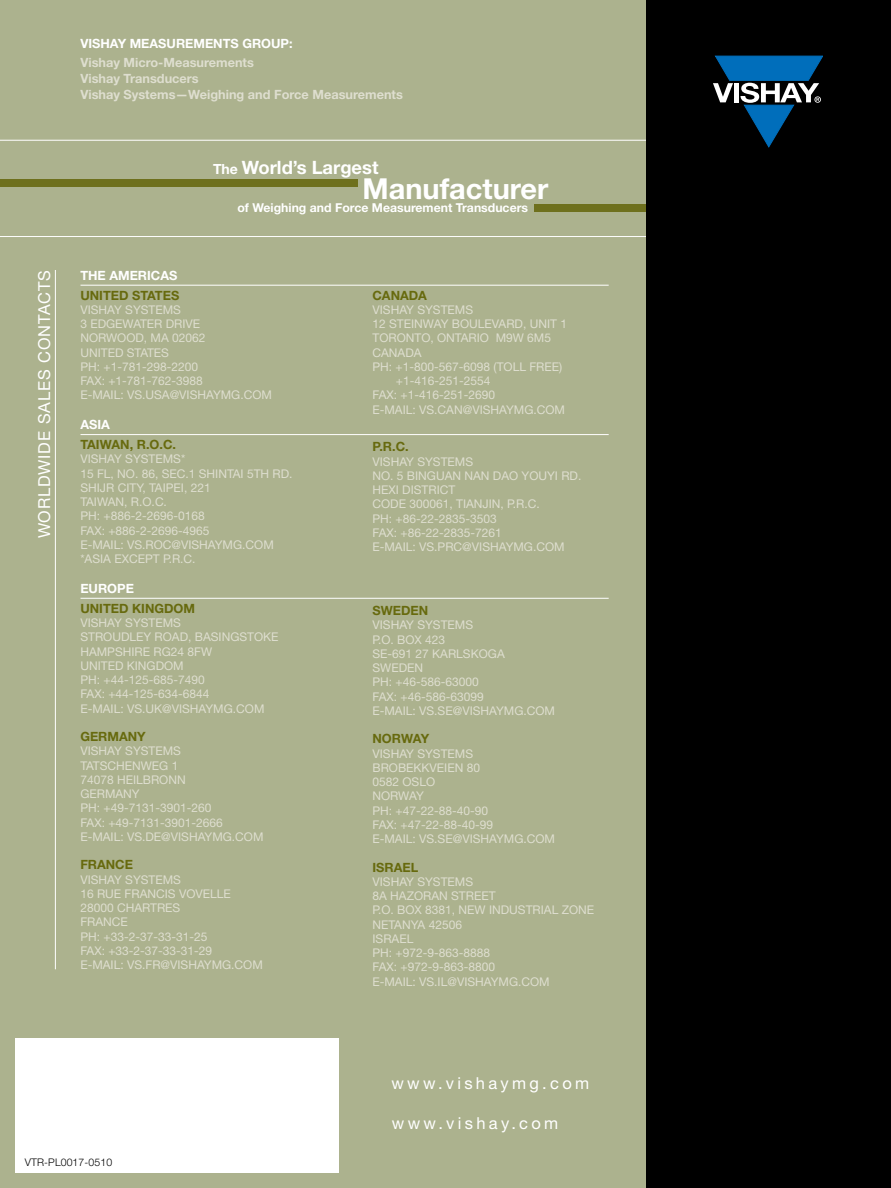
<style>
.page{position:relative;width:891px;height:1188px;background:#acb28e}
.page>*{position:absolute;margin:0;border:0;box-sizing:border-box;transform-origin:0 0}
.t1{font:700 28.95px "Helvetica Neue LT Std";color:#fff}
.t2{font:700 18.45px "Helvetica Neue LT Std";color:#fff}
.t3{font:16.5px "Helvetica Neue LT Std";letter-spacing:.2em;color:#fff}
.t4{font:16.5px "Helvetica Neue LT Std";letter-spacing:.05em;color:#fff}
.t5{font:700 12.75px/15.8px "Helvetica Neue LT Std";color:#dedecf}
.t6{font:700 12.75px "Helvetica Neue LT Std";color:#676a0e}
.t7{font:700 12.75px "Helvetica Neue LT Std";color:#fff}
.t8{font:700 12.3px "Helvetica Neue LT Std";color:#fff}
.t9{font:12px/14.2px "Helvetica Neue LT Std";color:#dedecf}
.t10{font:300 10.5px "Helvetica Neue LT Std";letter-spacing:.01em;color:#000}
.s1{font-size:14.1px}
</style>
<div class="page">
<div style="left:15px;top:1038px;width:324px;height:135px;background:#fff"></div>
<hr style="left:55px;top:270px;width:1px;height:699px;background:#fff">
<hr style="left:81px;top:285px;width:528px;height:1px;background:#fff">
<hr style="left:81px;top:434px;width:528px;height:1px;background:#fff">
<hr style="left:81px;top:598px;width:528px;height:1px;background:#fff">
<hr style="left:0;top:140px;width:671px;height:1px;background:#fff">
<hr style="left:0;top:236px;width:671px;height:1px;background:#fff">
<div style="left:0;top:179px;width:358px;height:7px;background:#6e701d"></div>
<div style="left:534px;top:204px;width:131px;height:8px;background:#6e701d"></div>
<div style="left:646px;top:0;width:245px;height:1188px;background:#000"></div>
<svg style="left:713px;top:56px;width:110px;height:91px"></svg>
<p class="t7" style="left:80px;top:36px;width:214px">VISHAY MEASUREMENTS GROUP:</p>
<p class="t5" style="left:80px;top:54px;width:324px">Vishay Micro-Measurements<br>Vishay Transducers<br>Vishay Systems—Weighing and Force Measurements</p>
<h3 class="t4" style="left:34px;top:538px;width:270px;rotate:-90deg">WORLDWIDE SALES CONTACTS</h3>
<h2 class="t2" style="left:213px;top:156px;width:167px"><span class="s1">The</span> World’s Largest</h2>
<p class="t8" style="left:237px;top:200px;width:292px">of Weighing and Force Measurement Transducers</p>
<h1 class="t1" style="left:363px;top:171px;width:187px">Manufacturer</h1>
<p class="t7" style="left:80px;top:268px;width:99px">THE AMERICAS</p>
<p class="t6" style="left:80px;top:287px;width:100px">UNITED STATES</p>
<p class="t9" style="left:80px;top:302px;width:193px">VISHAY SYSTEMS<br>3 EDGEWATER DRIVE<br>NORWOOD, MA 02062<br>UNITED STATES<br>PH: +1-781-298-2200<br>FAX: +1-781-762-3988<br>E-MAIL: VS.USA@VISHAYMG.COM</p>
<p class="t7" style="left:80px;top:417px;width:31px">ASIA</p>
<p class="t6" style="left:80px;top:437px;width:97px">TAIWAN, R.O.C.</p>
<p class="t9" style="left:80px;top:452px;width:214px">VISHAY SYSTEMS*<br>15 FL, NO. 86, SEC.1 SHINTAI 5TH RD.<br>SHIJR CITY, TAIPEI, 221<br>TAIWAN, R.O.C.<br>PH: +886-2-2696-0168<br>FAX: +886-2-2696-4965<br>E-MAIL: VS.ROC@VISHAYMG.COM *ASIA EXCEPT P.R.C.</p>
<p class="t7" style="left:80px;top:581px;width:55px">EUROPE</p>
<p class="t6" style="left:80px;top:600px;width:116px">UNITED KINGDOM</p>
<p class="t9" style="left:80px;top:615px;width:200px">VISHAY SYSTEMS<br>STROUDLEY ROAD, BASINGSTOKE<br>HAMPSHIRE RG24 8FW<br>UNITED KINGDOM<br>PH: +44-125-685-7490<br>FAX: +44-125-634-6844<br>E-MAIL: VS.UK@VISHAYMG.COM</p>
<p class="t6" style="left:80px;top:729px;width:67px">GERMANY</p>
<p class="t9" style="left:80px;top:744px;width:185px">VISHAY SYSTEMS<br>TATSCHENWEG 1<br>74078 HEILBRONN<br>GERMANY<br>PH: +49-7131-3901-260<br>FAX: +49-7131-3901-2666<br>E-MAIL: VS.DE@VISHAYMG.COM</p>
<p class="t6" style="left:80px;top:857px;width:54px">FRANCE</p>
<p class="t9" style="left:80px;top:872px;width:184px">VISHAY SYSTEMS<br>16 RUE FRANCIS VOVELLE<br>28000 CHARTRES<br>FRANCE<br>PH: +33-2-37-33-31-25<br>FAX: +33-2-37-33-31-29<br>E-MAIL: VS.FR@VISHAYMG.COM</p>
<p class="t6" style="left:373px;top:287px;width:56px">CANADA</p>
<p class="t9" style="left:373px;top:302px;width:102px">VISHAY SYSTEMS</p>
<p class="t9" style="left:373px;top:317px;width:196px">12 STEINWAY BOULEVARD, UNIT 1</p>
<p class="t9" style="left:373px;top:331px;width:180px">TORONTO, ONTARIO M9W 6M5</p>
<p class="t9" style="left:373px;top:345px;width:51px">CANADA</p>
<p class="t9" style="left:373px;top:359px;width:191px">PH: +1-800-567-6098 (TOLL FREE)</p>
<p class="t9" style="left:396px;top:374px;width:96px">+1-416-251-2554</p>
<p class="t9" style="left:373px;top:388px;width:124px">FAX: +1-416-251-2690</p>
<p class="t9" style="left:373px;top:402px;width:194px">E-MAIL: VS.CAN@VISHAYMG.COM</p>
<p class="t6" style="left:373px;top:439px;width:38px">P.R.C.</p>
<p class="t9" style="left:373px;top:454px;width:210px">VISHAY SYSTEMS<br>NO. 5 BINGUAN NAN DAO YOUYI RD.<br>HEXI DISTRICT<br>CODE 300061, TIANJIN, P.R.C.<br>PH: +86-22-2835-3503<br>FAX: +86-22-2835-7261<br>E-MAIL: VS.PRC@VISHAYMG.COM</p>
<p class="t6" style="left:373px;top:603px;width:57px">SWEDEN</p>
<p class="t9" style="left:373px;top:618px;width:184px">VISHAY SYSTEMS<br>P.O. BOX 423<br>SE-691 27 KARLSKOGA<br>SWEDEN<br>PH: +46-586-63000<br>FAX: +46-586-63099<br>E-MAIL: VS.SE@VISHAYMG.COM</p>
<p class="t6" style="left:373px;top:731px;width:58px">NORWAY</p>
<p class="t9" style="left:373px;top:746px;width:184px">VISHAY SYSTEMS<br>BROBEKKVEIEN 80<br>0582 OSLO<br>NORWAY<br>PH: +47-22-88-40-90<br>FAX: +47-22-88-40-99<br>E-MAIL: VS.SE@VISHAYMG.COM</p>
<p class="t6" style="left:373px;top:859px;width:47px">ISRAEL</p>
<p class="t9" style="left:373px;top:874px;width:223px">VISHAY SYSTEMS<br>8A HAZORAN STREET<br>P.O. BOX 8381, NEW INDUSTRIAL ZONE<br>NETANYA 42506<br>ISRAEL<br>PH: +972-9-863-8888<br>FAX: +972-9-863-8800<br>E-MAIL: VS.IL@VISHAYMG.COM</p>
<h3 class="t3" style="left:391px;top:1073px;width:199px">www.vishaymg.com</h3>
<h3 class="t3" style="left:392px;top:1113px;width:168px">www.vishay.com</h3>
<p class="t10" style="left:25px;top:1156px;width:89px">VTR-PL0017-0510</p>
</div>
